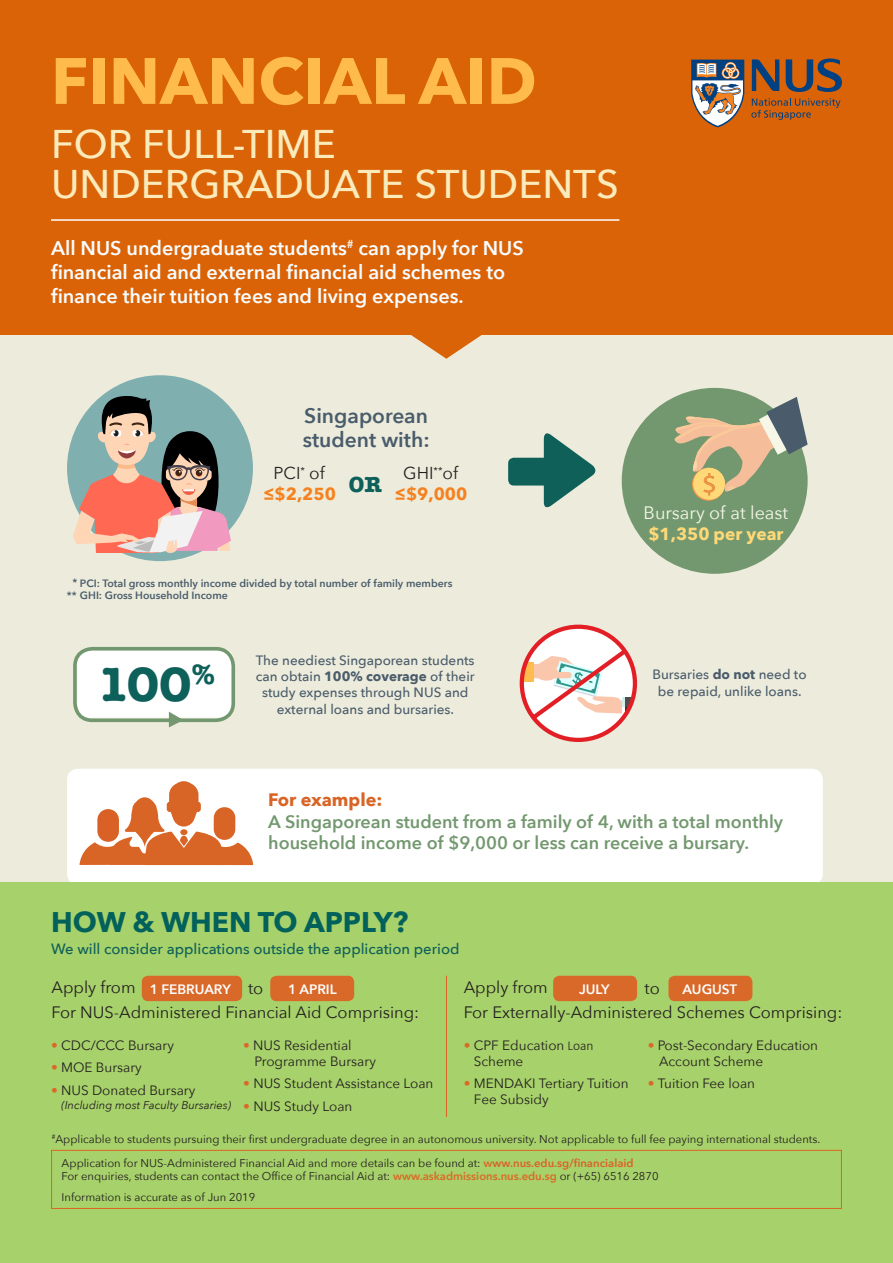
<style>
.page{position:relative;width:893px;height:1263px;background:#fff}
.page>*{position:absolute;margin:0;border:0;box-sizing:border-box;transform-origin:0 0}
.t1{font:700 64.8px "Avenir Next";color:#ffbb4c}
.t2{font:700 49.5px "American Typewriter";color:#0e605a}
.t3{font:500 40.05px "Avenir Next";color:#fbeaba}
.t4{font:700 28.95px "American Typewriter";color:#0e605a}
.t5{font:700 28.35px "Avenir Next";color:#02615a}
.t6{font:700 22.5px "American Typewriter";color:#0e605a}
.t7{font:600 21px "Avenir Next";color:#4a5c6b}
.t8{font:600 19.8px/23.9px "Avenir Next";color:#f9fcfe}
.t9{font:600 18px/21.6px "Avenir Next";color:#73986f}
.t10{font:18px "Avenir Next";color:#f7f7e8}
.t11{font:700 18px "Avenir Next";color:#d86426}
.t12{font:700 17.4px "Avenir Next";color:#f58220}
.t13{font:700 17.4px "Avenir Next";color:#ffd978}
.t14{font:17.25px "Avenir Next";color:#231f20}
.Body2{font:16.5px/24.8px "Avenir Next";color:#231f20}
.t15{font:500 14.85px "Avenir Next";color:#0e605a}
.t16{font:600 13.65px "Avenir Next";color:#fff}
.t17{font:13.5px/16.2px "Avenir Next";color:#231f20}
.Body{font:500 13.5px/16.2px "Avenir Next";color:#4a5c6b;text-align:center}
.t18{font:11.25px/13.5px "Avenir Next";color:#231f20}
.t19{font:italic 11.25px "Avenir Next";color:#231f20}
.t20{font:600 10.65px "Avenir Next";color:#4a5c6b}
.s1{font-weight:700}
.s2{color:#d96929}
.s3{font-size:13.35px;color:#d96929}
.s4{font-family:"Calibri";font-weight:300}
.s5{font-weight:600;color:#da6927}
.s6{font-weight:600;color:#da6127}
</style>
<div class="page">
<div style="left:0;top:335px;width:893px;height:552px;background:#edecdc"></div>
<div style="left:67px;top:769px;width:756px;height:115px;background:#fff;border-radius:11px"></div>
<svg style="left:80px;top:781px;width:173px;height:84px"></svg>
<div style="left:214px;top:807px;width:21px;height:33px;background:#d86426;border-radius:11px"></div>
<div style="left:0;top:882px;width:893px;height:381px;background:#a7d16a"></div>
<div style="left:0;top:0;width:893px;height:359px;background:#d96306"></div>
<div style="left:77px;top:649px;width:157px;height:69px;background:#fff;border-radius:11px"></div>
<div style="left:73px;top:647px;width:162px;height:75px;border:4px solid #73986f;border-radius:17px"></div>
<svg style="left:169px;top:712px;width:14px;height:15px"></svg>
<svg style="left:519px;top:624px;width:119px;height:118px"></svg>
<div style="left:553px;top:976px;width:84px;height:25px;background:#d96929;border-radius:6px"></div>
<div style="left:668px;top:976px;width:84px;height:25px;background:#d96929;border-radius:6px"></div>
<hr style="left:446px;top:976px;width:1px;height:141px;background:#d96929">
<div style="left:51px;top:1150px;width:791px;height:59px;border:1px solid #da6927"></div>
<div style="left:270px;top:976px;width:84px;height:25px;background:#d96929;border-radius:6px"></div>
<div style="left:142px;top:976px;width:100px;height:25px;background:#d96929;border-radius:6px"></div>
<div style="left:67px;top:375px;width:186px;height:186px;background:#80afaf;border-radius:50%"></div>
<svg style="left:73px;top:396px;width:158px;height:156px"></svg>
<div style="left:622px;top:388px;width:186px;height:186px;background:#73986f;border-radius:50%"></div>
<svg style="left:692px;top:468px;width:33px;height:33px"></svg>
<svg style="left:693px;top:468px;width:32px;height:32px"></svg>
<svg style="left:675px;top:397px;width:133px;height:98px"></svg>
<div style="left:508px;top:458px;width:68px;height:27px;background:#0f6059;border-radius:6px"></div>
<svg style="left:544px;top:433px;width:52px;height:75px"></svg>
<svg style="left:751px;top:98px;width:89px;height:22px;background:#b45c1a"></svg>
<svg style="left:786px;top:58px;width:57px;height:34px;background:#7c533a"></svg>
<svg style="left:752px;top:59px;width:27px;height:32px"></svg>
<svg style="left:691px;top:60px;width:54px;height:67px"></svg>
<hr style="left:51px;top:219px;width:568px;height:2px;background:#fff">
<p class="t1" style="left:51px;top:25px;width:487px">FINANCIAL AID</p>
<p class="t3" style="left:51px;top:110px;width:286px">FOR FULL-TIME</p>
<p class="t3" style="left:51px;top:150px;width:569px">UNDERGRADUATE STUDENTS</p>
<p class="t8" style="left:51px;top:236px;width:474px">All NUS undergraduate students<sup>#</sup> can apply for NUS financial aid and external financial aid schemes to finance their tuition fees and living expenses.</p>
<p class="t7" style="left:304px;top:398px;width:125px">Singaporean</p>
<p class="t7" style="left:303px;top:422px;width:128px">student with:</p>
<p class="t14" style="left:274px;top:459px;width:53px">PCI<sup>*</sup> of</p>
<p class="t12" style="left:263px;top:479px;width:74px">≤$2,250</p>
<p class="t14" style="left:403px;top:459px;width:56px">GHI<sup>**</sup>of</p>
<p class="t12" style="left:394px;top:479px;width:74px">≤$9,000</p>
<p class="t6" style="left:349px;top:465px;width:34px">OR</p>
<p class="t20" style="left:72px;top:574px;width:382px">* PCI: Total gross monthly income divided by total number of family members</p>
<p class="t20" style="left:67px;top:587px;width:162px">** GHI: Gross Household Income</p>
<p class="t10" style="left:644px;top:498px;width:146px">Bursary of at least</p>
<p class="t13" style="left:648px;top:519px;width:137px">$1,350 per year</p>
<p class="Body" style="left:256px;top:652px;width:221px">The neediest Singaporean students can obtain <span class="s1">100% coverage</span> of their study expenses through NUS and</p>
<p class="t4" style="left:192px;top:650px;width:25px">%</p>
<p class="Body" style="left:652px;top:666px;width:156px">Bursaries <span class="s1">do not</span> need to be repaid, unlike loans.</p>
<p class="t2" style="left:97px;top:641px;width:96px">100</p>
<p class="Body" style="left:277px;top:700px;width:179px">external loans and bursaries.</p>
<p class="t11" style="left:268px;top:784px;width:116px">For example:</p>
<p class="t9" style="left:268px;top:810px;width:516px">A Singaporean student from a family of 4, with a total monthly household income of $9,000 or less can receive a bursary.</p>
<p class="t5" style="left:51px;top:898px;width:359px">HOW &amp; WHEN TO APPLY?</p>
<p class="t15" style="left:51px;top:936px;width:410px">We will consider applications outside the application period</p>
<p class="Body2" style="left:52px;top:974px;width:369px">Apply from<br>For NUS-Administered Financial Aid Comprising:</p>
<p class="t17" style="left:51px;top:1036px;width:124px"><span class="s2">•</span> CDC/CCC Bursary</p>
<p class="t17" style="left:51px;top:1059px;width:92px"><span class="s2">•</span> MOE Bursary</p>
<p class="t17" style="left:51px;top:1081px;width:146px"><span class="s2">•</span> NUS Donated Bursary</p>
<p class="t19" style="left:61px;top:1095px;width:171px">(Including most Faculty Bursaries)</p>
<p class="t16" style="left:150px;top:977px;width:83px">1 FEBRUARY</p>
<p class="Body2" style="left:248px;top:975px;width:17px">to</p>
<p class="t16" style="left:288px;top:977px;width:50px">1 APRIL</p>
<p class="t17" style="left:255px;top:1036px;width:123px;text-indent:-11px"><span class="s3">•</span> NUS Residential<br>Programme Bursary</p>
<p class="t17" style="left:243px;top:1075px;width:192px"><span class="s2">•</span> NUS Student Assistance Loan</p>
<p class="t17" style="left:243px;top:1097px;width:111px"><span class="s2">•</span> NUS Study Loan</p>
<p class="Body2" style="left:464px;top:974px;width:380px">Apply from<br>For Externally-Administered Schemes Comprising:</p>
<p class="t16" style="left:579px;top:977px;width:32px">JULY</p>
<p class="Body2" style="left:644px;top:975px;width:17px">to</p>
<p class="t16" style="left:683px;top:977px;width:56px">AUGUST</p>
<p class="t17" style="left:474px;top:1036px;width:121px;text-indent:-10px"><span class="s3">•</span> CPF Education <span class="s4">Loan<br></span>Scheme</p>
<p class="t17" style="left:474px;top:1074px;width:156px;text-indent:-10px"><span class="s3">•</span> MENDAKI Tertiary Tuition<br>Fee Subsidy</p>
<p class="t17" style="left:659px;top:1036px;width:161px;text-indent:-11px"><span class="s3">•</span> Post-Secondary Education<br>Account Scheme</p>
<p class="t17" style="left:648px;top:1075px;width:109px"><span class="s3">•</span> Tuition Fee loan</p>
<p class="t18" style="left:52px;top:1131px;width:770px"><sup>#</sup>Applicable to students pursuing their first undergraduate degree in an autonomous university. Not applicable to full fee paying international students.</p>
<p class="t18" style="left:62px;top:1155px;width:598px">Application for NUS-Administered Financial Aid and more details can be found at: <span class="s5">w</span><span class="s6">ww.nus.edu.sg/financialaid<br></span>For enquiries, students can contact the Office of Financial Aid at: <span class="s5">www.askadmissions.nus.edu.sg</span> or (+65) 6516 2870</p>
<p class="t18" style="left:62px;top:1189px;width:195px">Information is accurate as of Jun 2019</p>
</div>
